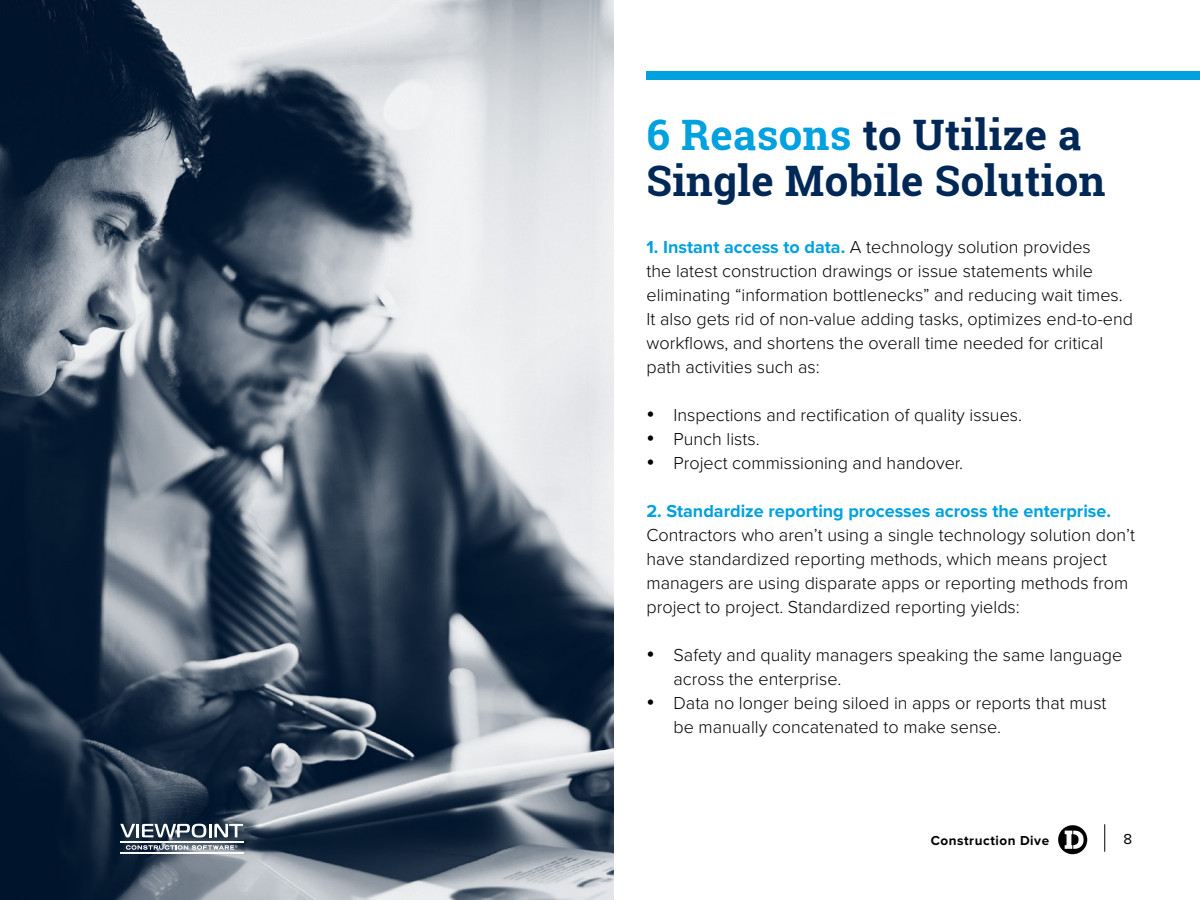
<style>
.page{position:relative;width:1200px;height:900px;background:#fff}
.page>*{position:absolute;margin:0;border:0;box-sizing:border-box;transform-origin:0 0}
.t1{font:700 42px/46.5px "Roboto Slab";letter-spacing:.01em;color:#002856}
.t2{font:300 18px/24px "Proxima Nova";color:#000}
.t3{font:700 18px "Proxima Nova";color:#00a1df}
.t4{font:15px "Proxima Nova";color:#000}
.t5{font:700 13.5px "Proxima Nova";letter-spacing:.04em;color:#000}
.s1{color:#00a1df}
.s2{font-weight:700;color:#00a1df}
</style>
<div class="page">
<img style="left:0;top:0;width:614px;height:900px">
<svg style="left:1104px;top:824px;width:1px;height:28px"></svg>
<svg style="left:1057px;top:824px;width:31px;height:31px"></svg>
<svg style="left:1058px;top:825px;width:29px;height:29px"></svg>
<svg style="left:1065px;top:831px;width:19px;height:18px"></svg>
<svg style="left:120px;top:824px;width:123px;height:14px"></svg>
<svg style="left:126px;top:845px;width:111px;height:5px"></svg>
<hr style="left:120px;top:841px;width:123px;height:2px;background:#fff">
<hr style="left:120px;top:852px;width:123px;height:2px;background:#fff">
<div style="left:646px;top:71px;width:554px;height:9px;background:#00a1df"></div>
<h1 class="t1" style="left:646px;top:111px;width:460px"><span class="s1">6 Reasons</span> to Utilize a<br>Single Mobile Solution</h1>
<p class="t2" style="left:646px;top:234px;width:488px"><span class="s2">1. Instant access to data.</span> A technology solution provides<br>the latest construction drawings or issue statements while eliminating “information bottlenecks” and reducing wait times.<br>It also gets rid of non-value adding tasks, optimizes end-to-end workflows, and shortens the overall time needed for critical path activities such as:</p>
<p class="t2" style="left:646px;top:402px;width:377px">• Inspections and rectification of quality issues.</p>
<p class="t2" style="left:646px;top:426px;width:115px">• Punch lists.</p>
<p class="t2" style="left:646px;top:450px;width:318px">• Project commissioning and handover.</p>
<p class="t3" style="left:646px;top:498px;width:466px">2. Standardize reporting processes across the enterprise.</p>
<p class="t2" style="left:646px;top:522px;width:490px">Contractors who aren’t using a single technology solution don’t have standardized reporting methods, which means project managers are using disparate apps or reporting methods from project to project. Standardized reporting yields:</p>
<p class="t2" style="left:674px;top:642px;width:450px;text-indent:-27px">• Safety and quality managers speaking the same language across the enterprise.</p>
<p class="t2" style="left:674px;top:690px;width:435px;text-indent:-27px">• Data no longer being siloed in apps or reports that must be manually concatenated to make sense.</p>
<p class="t5" style="left:931px;top:830px;width:120px">Construction Dive</p>
<p class="t4" style="left:1124px;top:828px;width:10px">8</p>
</div>
